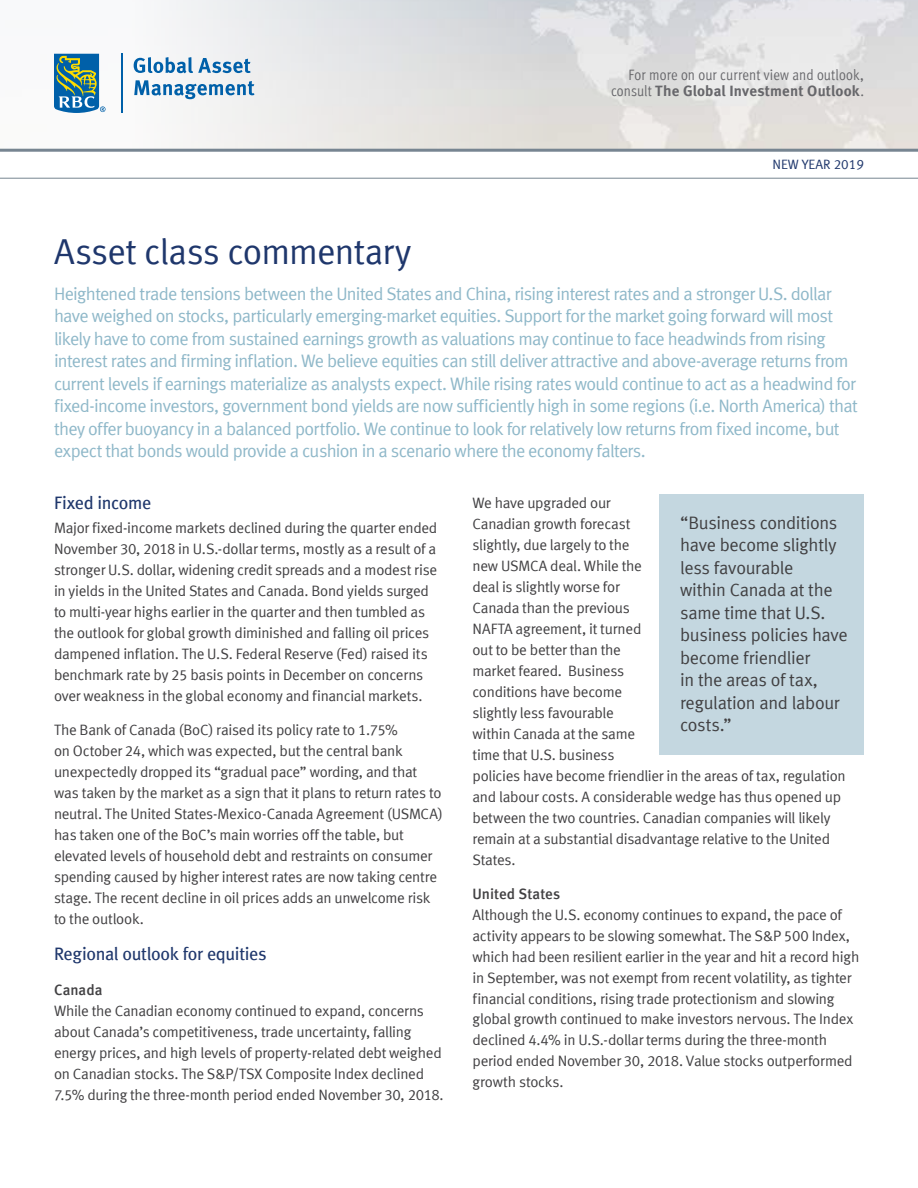
<style>
.page{position:relative;width:918px;height:1188px;background:#fff}
.page>*{position:absolute;margin:0;border:0;box-sizing:border-box;transform-origin:0 0}
.t1{font:36px "Meta Normal LF";letter-spacing:-.02em;color:#1f376c}
.t2{font:18px/22.5px "Meta Normal LF";letter-spacing:-.04em;color:#8fb8c9}
.t3{font:18px/22.5px "Meta Normal LF";letter-spacing:-.02em;color:#414042}
.t4{font:18px "Meta Book LF";letter-spacing:-.02em;color:#1f376c}
.t5{font:15px/21px "Meta Normal LF";letter-spacing:-.02em;color:#414042}
.t6{font:15px "Meta Cond Normal LF";letter-spacing:.005em;color:#67676b}
.t7{font:15px "Meta Bold LF";letter-spacing:.01em;color:#67676b}
.t8{font:15px "Meta Medium LF";color:#414042}
.t9{font:13.5px "Meta Normal LF";color:#1f376c}
.s1{font-family:"Meta Cond Normal LF"}
</style>
<div class="page">
<img style="left:0;top:0;width:918px;height:149px">
<hr style="left:0;top:149px;width:918px;height:3px;background:#778591">
<svg style="left:54px;top:54px;width:52px;height:59px"></svg>
<hr style="left:122px;top:54px;width:1px;height:59px;background:#0060a9">
<svg style="left:134px;top:57px;width:117px;height:16px"></svg>
<svg style="left:134px;top:80px;width:120px;height:19px"></svg>
<hr style="left:0;top:178px;width:918px;height:1px;background:#778591">
<div style="left:660px;top:495px;width:204px;height:260px;background:#c4d7e0"></div>
<p class="t6" style="left:628px;top:66px;width:237px">For more on our current view and outlook,</p>
<p class="t7" style="left:611px;top:82px;width:254px"><span class="s1">consult</span> The Global Investment Outlook<span class="s1">.</span></p>
<p class="t9" style="left:773px;top:157px;width:93px">NEW YEAR 2019</p>
<h1 class="t1" style="left:54px;top:230px;width:359px">Asset class commentary</h1>
<p class="t2" style="left:54px;top:282px;width:805px">Heightened trade tensions between the United States and China, rising interest rates and a stronger U.S. dollar have weighed on stocks, particularly emerging-market equities. Support for the market going forward will most likely have to come from sustained earnings growth as valuations may continue to face headwinds from rising interest rates and firming inflation. We believe equities can still deliver attractive and above-average returns from current levels if earnings materialize as analysts expect. While rising rates would continue to act as a headwind for fixed-income investors, government bond yields are now sufficiently high in some regions (i.e. North America) that they offer buoyancy in a balanced portfolio. We continue to look for relatively low returns from fixed income, but expect that bonds would provide a cushion in a scenario where the economy falters.</p>
<p class="t4" style="left:54px;top:492px;width:99px">Fixed income</p>
<p class="t5" style="left:54px;top:517px;width:385px">Major fixed-income markets declined during the quarter ended November 30, 2018 in U.S.-dollar terms, mostly as a result of a stronger U.S. dollar, widening credit spreads and a modest rise in yields in the United States and Canada. Bond yields surged to multi-year highs earlier in the quarter and then tumbled as the outlook for global growth diminished and falling oil prices dampened inflation. The U.S. Federal Reserve (Fed) raised its benchmark rate by 25 basis points in December on concerns over weakness in the global economy and financial markets.</p>
<p class="t5" style="left:54px;top:720px;width:390px">The Bank of Canada (BoC) raised its policy rate to 1.75%<br>on October 24, which was expected, but the central bank unexpectedly dropped its “gradual pace” wording, and that was taken by the market as a sign that it plans to return rates to neutral. The United States-Mexico-Canada Agreement (USMCA) has taken one of the BoC’s main worries off the table, but elevated levels of household debt and restraints on consumer spending caused by higher interest rates are now taking centre stage. The recent decline in oil prices adds an unwelcome risk to the outlook.</p>
<p class="t4" style="left:54px;top:944px;width:214px">Regional outlook for equities</p>
<p class="t8" style="left:54px;top:981px;width:50px">Canada</p>
<p class="t5" style="left:54px;top:1000px;width:391px">While the Canadian economy continued to expand, concerns about Canada’s competitiveness, trade uncertainty, falling energy prices, and high levels of property-related debt weighed on Canadian stocks. The S&amp;P/TSX Composite Index declined 7.5% during the three-month period ended November 30, 2018.</p>
<p class="t5" style="left:472px;top:492px;width:375px">We have upgraded our<br>Canadian growth forecast<br>slightly, due largely to the<br>new USMCA deal. While the<br>deal is slightly worse for<br>Canada than the previous<br>NAFTA agreement, it turned<br>out to be better than the<br>market feared. Business<br>conditions have become<br>slightly less favourable<br>within Canada at the same<br>time that U.S. business<br>policies have become friendlier in the areas of tax, regulation and labour costs. A considerable wedge has thus opened up between the two countries. Canadian companies will likely remain at a substantial disadvantage relative to the United<br>States.</p>
<p class="t8" style="left:472px;top:885px;width:89px">United States</p>
<p class="t5" style="left:472px;top:904px;width:388px">Although the U.S. economy continues to expand, the pace of activity appears to be slowing somewhat. The S&amp;P 500 Index, which had been resilient earlier in the year and hit a record high in September, was not exempt from recent volatility, as tighter financial conditions, rising trade protectionism and slowing global growth continued to make investors nervous. The Index declined 4.4% in U.S.-dollar terms during the three-month period ended November 30, 2018. Value stocks outperformed growth stocks.</p>
<p class="t3" style="left:680px;top:511px;width:169px">“Business conditions have become slightly less favourable<br>within Canada at the same time that U.S. business policies have become friendlier<br>in the areas of tax, regulation and labour costs.”</p>
</div>
